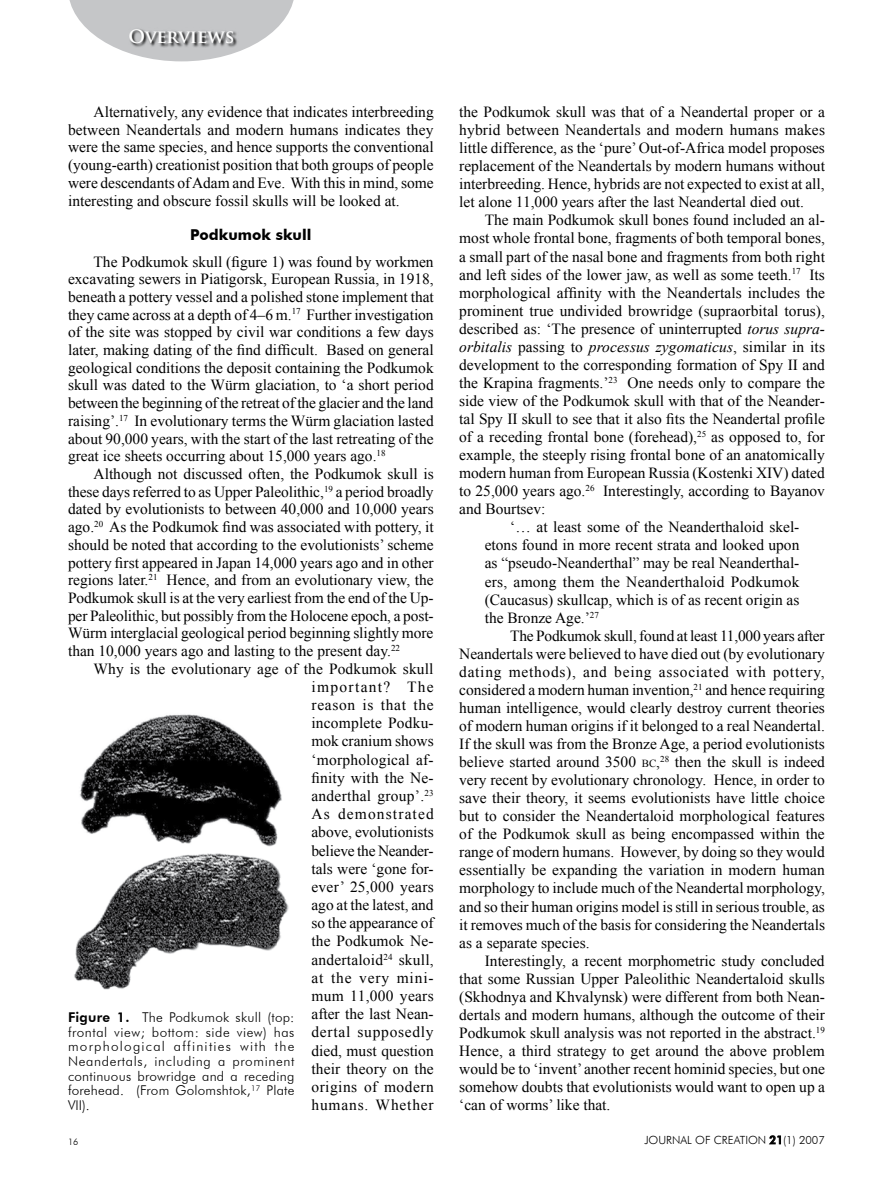
<style>
.page{position:relative;width:893px;height:1191px;background:#fff}
.page>*{position:absolute;margin:0;border:0;box-sizing:border-box;transform-origin:0 0}
.t1{font:700 18px "Trajan Pro";color:#fff}
.t2{font:15.45px/17.7px "Times New Roman";color:#000;text-align:justify}
.t3{font:italic 15.45px "Times New Roman";letter-spacing:.005em;color:#000}
.t4{font:15.45px "Times New Roman";letter-spacing:.045em;color:#000}
.t5{font:700 15px "Futura BT";color:#000}
.t6{font:300 13.5px/14.7px "Futura BT";letter-spacing:.015em;color:#000;text-align:justify}
.t7{font:300 11.25px "Futura BT";color:#000}
.t8{font:300 9px "Futura BT";color:#000}
.s1{font-weight:800}
.s2{font-style:italic}
.s3{font-style:normal}
.s4{font-size:10.8px}
.s5{font-weight:500}
</style>
<div class="page">
<svg style="left:69px;top:0;width:225px;height:61px"></svg>
<svg style="left:128px;top:28px;width:111px;height:20px;background:#9e9fa1"></svg>
<svg style="left:769px;top:1135px;width:12px;height:9px"></svg>
<img style="left:74px;top:714px;width:215px;height:276px">
<p class="t1" style="left:128px;top:25px;width:108px">OVERVIEWS</p>
<p class="t2" style="left:68px;top:103px;width:367px;text-indent:26px">Alternatively, any evidence that indicates interbreeding between Neandertals and modern humans indicates they were the same species, and hence supports the conventional (young-earth) creationist position that both groups of people were descendants of Adam and Eve. With this in mind, some interesting and obscure fossil skulls will be looked at.</p>
<p class="t5" style="left:190px;top:226px;width:123px">Podkumok skull</p>
<p class="t2" style="left:68px;top:252px;width:367px;text-indent:26px">The Podkumok skull (figure 1) was found by workmen excavating sewers in Piatigorsk, European Russia, in 1918, beneath a pottery vessel and a polished stone implement that they came across at a depth of 4–6 m.<sup>17</sup> Further investigation of the site was stopped by civil war conditions a few days later, making dating of the find difficult. Based on general geological conditions the deposit containing the Podkumok skull was dated to the Würm glaciation, to ‘a short period between the beginning of the retreat of the glacier and the land raising’.<sup>17</sup> In evolutionary terms the Würm glaciation lasted about 90,000 years, with the start of the last retreating of the great ice sheets occurring about 15,000 years ago.<sup>18</sup></p>
<p class="t2" style="left:68px;top:465px;width:367px;text-indent:26px">Although not discussed often, the Podkumok skull is these days referred to as Upper Paleolithic,<sup>19</sup> a period broadly dated by evolutionists to between 40,000 and 10,000 years ago.<sup>20</sup> As the Podkumok find was associated with pottery, it should be noted that according to the evolutionists’ scheme pottery first appeared in Japan 14,000 years ago and in other regions later.<sup>21</sup> Hence, and from an evolutionary view, the Podkumok skull is at the very earliest from the end of the Up&shy;per Paleolithic, but possibly from the Holocene epoch, a post-Würm interglacial geological period beginning slightly more than 10,000 years ago and lasting to the present day.<sup>22</sup></p>
<p class="t2" style="left:311px;top:659px;width:124px;line-height:18.1px;text-indent:-218px">Why is the evolutionary age of the Podkumok skull important? The reason is that the incomplete Podku&shy;mok cranium shows ‘morphological af&shy;finity with the Ne&shy;anderthal group’.<sup>23<br></sup>As demonstrated above, evolutionists believe the Neander&shy;tals were ‘gone for&shy;ever’ 25,000 years ago at the latest, and so the appearance of the Podkumok Ne&shy;andertaloid<sup>24</sup> skull, at the very mini&shy;mum 11,000 years after the last Nean&shy;dertal supposedly died, must question their theory on the origins of modern humans. Whether</p>
<p class="t6" style="left:68px;top:1009px;width:228px"><span class="s1">Figure 1.</span> The Podkumok skull (top: frontal view; bottom: side view) has morphological affinities with the Neandertals, including a prominent continuous browridge and a receding forehead. (From Golomshtok,<sup>17</sup> Plate VII).</p>
<p class="t8" style="left:68px;top:1136px;width:12px">16</p>
<p class="t2" style="left:459px;top:103px;width:367px">the Podkumok skull was that of a Neandertal proper or a hybrid between Neandertals and modern humans makes little difference, as the ‘pure’ Out-of-Africa model proposes replacement of the Neandertals by modern humans without interbreeding. Hence, hybrids are not expected to exist at all, let alone 11,000 years after the last Neandertal died out.</p>
<p class="t2" style="left:485px;top:211px;width:342px">The main Podkumok skull bones found included an al-</p>
<p class="t2" style="left:459px;top:229px;width:367px">most whole frontal bone, fragments of both temporal bones,</p>
<p class="t2" style="left:459px;top:247px;width:367px">a small part of the nasal bone and fragments from both right</p>
<p class="t2" style="left:459px;top:265px;width:367px">and left sides of the lower jaw, as well as some teeth.<sup>17</sup> Its</p>
<p class="t2" style="left:459px;top:283px;width:367px">morphological affinity with the Neandertals includes the</p>
<p class="t2" style="left:459px;top:301px;width:367px">prominent true undivided browridge (supraorbital torus),</p>
<p class="t2" style="left:459px;top:319px;width:367px">described as: ‘The presence of uninterrupted <span class="s2">torus supra-</span></p>
<p class="t3" style="left:459px;top:336px;width:367px">orbitalis <span class="s3">passing to</span> processus zygomaticus<span class="s3">, similar in its</span></p>
<p class="t2" style="left:459px;top:355px;width:367px">development to the corresponding formation of Spy II and</p>
<p class="t2" style="left:459px;top:374px;width:367px">the Krapina fragments.’<sup>23</sup> One needs only to compare the</p>
<p class="t2" style="left:459px;top:392px;width:367px">side view of the Podkumok skull with that of the Neander-</p>
<p class="t2" style="left:459px;top:410px;width:367px">tal Spy II skull to see that it also fits the Neandertal profile</p>
<p class="t2" style="left:459px;top:428px;width:367px">of a receding frontal bone (forehead),<sup>25</sup> as opposed to, for</p>
<p class="t2" style="left:459px;top:446px;width:367px">example, the steeply rising frontal bone of an anatomically</p>
<p class="t2" style="left:459px;top:464px;width:367px">modern human from European Russia (Kostenki XIV) dated</p>
<p class="t2" style="left:459px;top:482px;width:367px">to 25,000 years ago.<sup>26</sup> Interestingly, according to Bayanov</p>
<p class="t2" style="left:459px;top:500px;width:88px">and Bourtsev:</p>
<p class="t2" style="left:510px;top:518px;width:291px">‘… at least some of the Neanderthaloid skel-</p>
<p class="t2" style="left:485px;top:536px;width:316px">etons found in more recent strata and looked upon</p>
<p class="t2" style="left:485px;top:554px;width:316px">as “pseudo-Neanderthal” may be real Neanderthal-</p>
<p class="t2" style="left:485px;top:572px;width:316px">ers, among them the Neanderthaloid Podkumok</p>
<p class="t2" style="left:485px;top:590px;width:316px">(Caucasus) skullcap, which is of as recent origin as</p>
<p class="t2" style="left:485px;top:608px;width:116px">the Bronze Age.’<sup>27</sup></p>
<p class="t2" style="left:510px;top:626px;width:316px">The Podkumok skull, found at least 11,000 years after</p>
<p class="t2" style="left:459px;top:644px;width:367px">Neandertals were believed to have died out (by evolutionary</p>
<p class="t4" style="left:459px;top:661px;width:367px">dating methods), and being associated with pottery,</p>
<p class="t2" style="left:459px;top:680px;width:367px">considered a modern human invention,<sup>21</sup> and hence requiring</p>
<p class="t2" style="left:459px;top:698px;width:367px">human intelligence, would clearly destroy current theories</p>
<p class="t2" style="left:459px;top:716px;width:367px">of modern human origins if it belonged to a real Neandertal.</p>
<p class="t2" style="left:459px;top:735px;width:367px">If the skull was from the Bronze Age, a period evolutionists</p>
<p class="t2" style="left:459px;top:753px;width:367px">believe started around 3500 <span class="s4">bc</span>,<sup>28</sup> then the skull is indeed</p>
<p class="t2" style="left:459px;top:771px;width:367px">very recent by evolutionary chronology. Hence, in order to</p>
<p class="t2" style="left:459px;top:789px;width:367px">save their theory, it seems evolutionists have little choice</p>
<p class="t2" style="left:459px;top:807px;width:367px">but to consider the Neandertaloid morphological features</p>
<p class="t2" style="left:459px;top:825px;width:367px">of the Podkumok skull as being encompassed within the</p>
<p class="t2" style="left:459px;top:843px;width:367px">range of modern humans. However, by doing so they would</p>
<p class="t2" style="left:459px;top:861px;width:367px">essentially be expanding the variation in modern human</p>
<p class="t2" style="left:459px;top:879px;width:367px">morphology to include much of the Neandertal morphology,</p>
<p class="t2" style="left:459px;top:897px;width:367px">and so their human origins model is still in serious trouble, as</p>
<p class="t2" style="left:459px;top:915px;width:367px">it removes much of the basis for considering the Neandertals</p>
<p class="t2" style="left:459px;top:933px;width:132px">as a separate species.</p>
<p class="t2" style="left:485px;top:951px;width:341px">Interestingly, a recent morphometric study concluded</p>
<p class="t2" style="left:459px;top:969px;width:367px">that some Russian Upper Paleolithic Neandertaloid skulls</p>
<p class="t2" style="left:459px;top:987px;width:367px">(Skhodnya and Khvalynsk) were different from both Nean-</p>
<p class="t2" style="left:459px;top:1005px;width:367px">dertals and modern humans, although the outcome of their</p>
<p class="t2" style="left:459px;top:1023px;width:367px">Podkumok skull analysis was not reported in the abstract.<sup>19</sup></p>
<p class="t2" style="left:459px;top:1041px;width:367px">Hence, a third strategy to get around the above problem</p>
<p class="t2" style="left:459px;top:1059px;width:367px">would be to ‘invent’ another recent hominid species, but one</p>
<p class="t2" style="left:459px;top:1077px;width:367px">somehow doubts that evolutionists would want to open up a</p>
<p class="t2" style="left:459px;top:1096px;width:153px">‘can of worms’ like that.</p>
<p class="t7" style="left:644px;top:1133px;width:182px">JOURNAL OF CREATION <span class="s5">21</span>(1) 2007</p>
</div>
